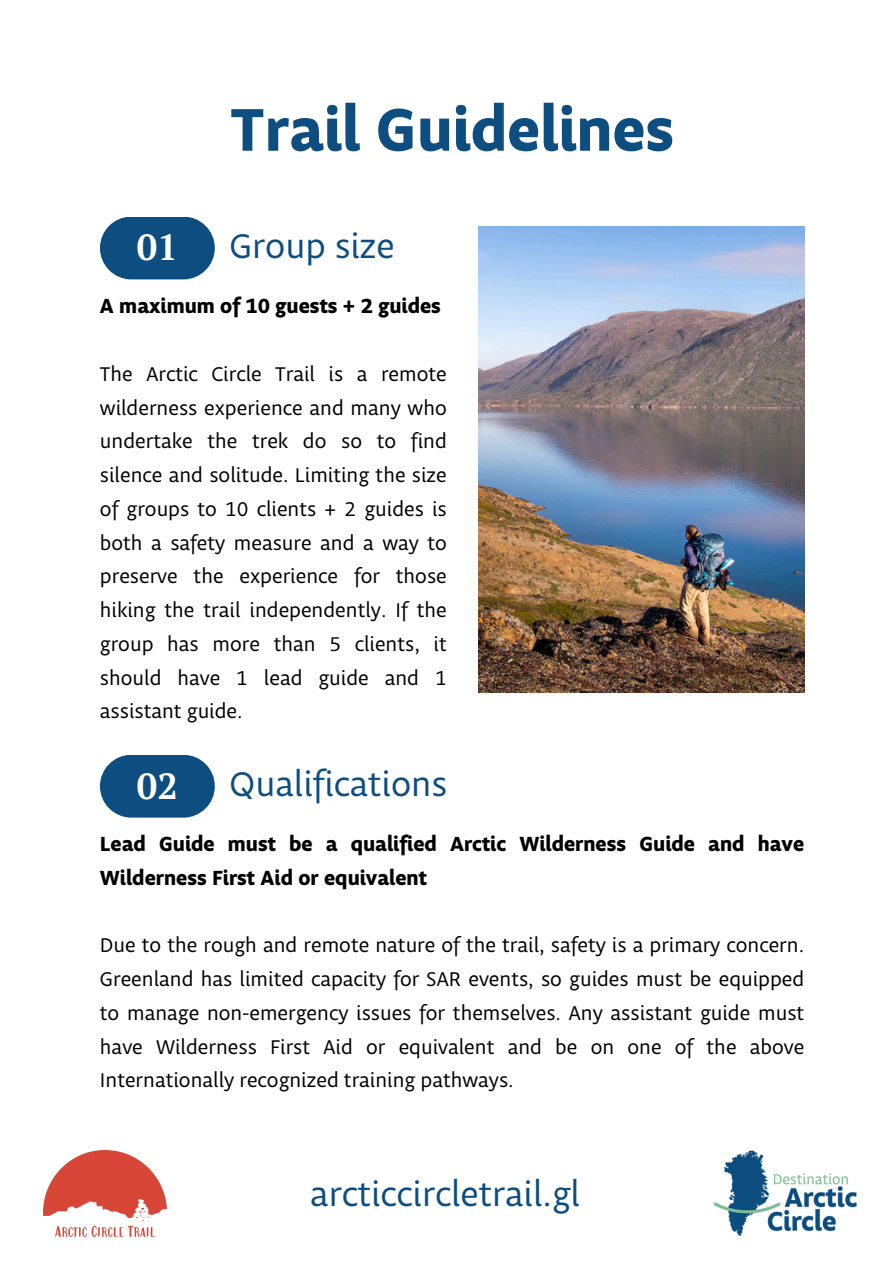
<style>
.page{position:relative;width:894px;height:1264px;background:#fff}
.page>*{position:absolute;margin:0;border:0;box-sizing:border-box;transform-origin:0 0}
.t1{font:700 61.8px "Obliqua ITC Pro";color:#0d4d80}
.t2{font:36.15px "Obliqua ITC Pro";color:#0d4d80}
.t3{font:700 36.15px "PT Serif";color:#fff}
.t4{font:21px/33.8px "Obliqua ITC Pro";color:#000;text-align:justify}
.t5{font:700 21px/33.8px "Obliqua ITC Pro";color:#000}
</style>
<div class="page">
<div style="left:100px;top:216px;width:115px;height:63px;background:#0d4d80;border-radius:31px"></div>
<div style="left:100px;top:754px;width:115px;height:63px;background:#0d4d80;border-radius:31px"></div>
<img style="left:478px;top:227px;width:326px;height:465px">
<img style="left:713px;top:1150px;width:143px;height:85px">
<img style="left:43px;top:1150px;width:123px;height:86px">
<h2 class="t1" style="left:230px;top:94px;width:445px">Trail Guidelines</h2>
<h2 class="t3" style="left:137px;top:223px;width:42px">01</h2>
<p class="t2" style="left:229px;top:225px;width:167px">Group size</p>
<p class="t5" style="left:100px;top:290px;width:342px">A maximum of 10 guests + 2 guides</p>
<h3 class="t4" style="left:100px;top:358px;width:348px">The Arctic Circle Trail is a remote wilderness experience and many who undertake the trek do so to find silence and solitude. Limiting the size of groups to 10 clients + 2 guides is both a safety measure and a way to preserve the experience for those hiking the trail independently. If the group has more than 5 clients, it should have 1 lead guide and 1 assistant guide.</h3>
<p class="t3" style="left:137px;top:761px;width:42px">02</p>
<p class="t2" style="left:229px;top:763px;width:219px">Qualifications</p>
<h3 class="t5" style="left:100px;top:828px;width:705px">Lead Guide must be a qualified Arctic Wilderness Guide and have<br>Wilderness First Aid or equivalent</h3>
<p class="t4" style="left:100px;top:929px;width:705px">Due to the rough and remote nature of the trail, safety is a primary concern.<br>Greenland has limited capacity for SAR events, so guides must be equipped to manage non-emergency issues for themselves. Any assistant guide must have Wilderness First Aid or equivalent and be on one of the above Internationally recognized training pathways.</p>
<p class="t2" style="left:310px;top:1172px;width:271px">arcticcircletrail.gl</p>
</div>
